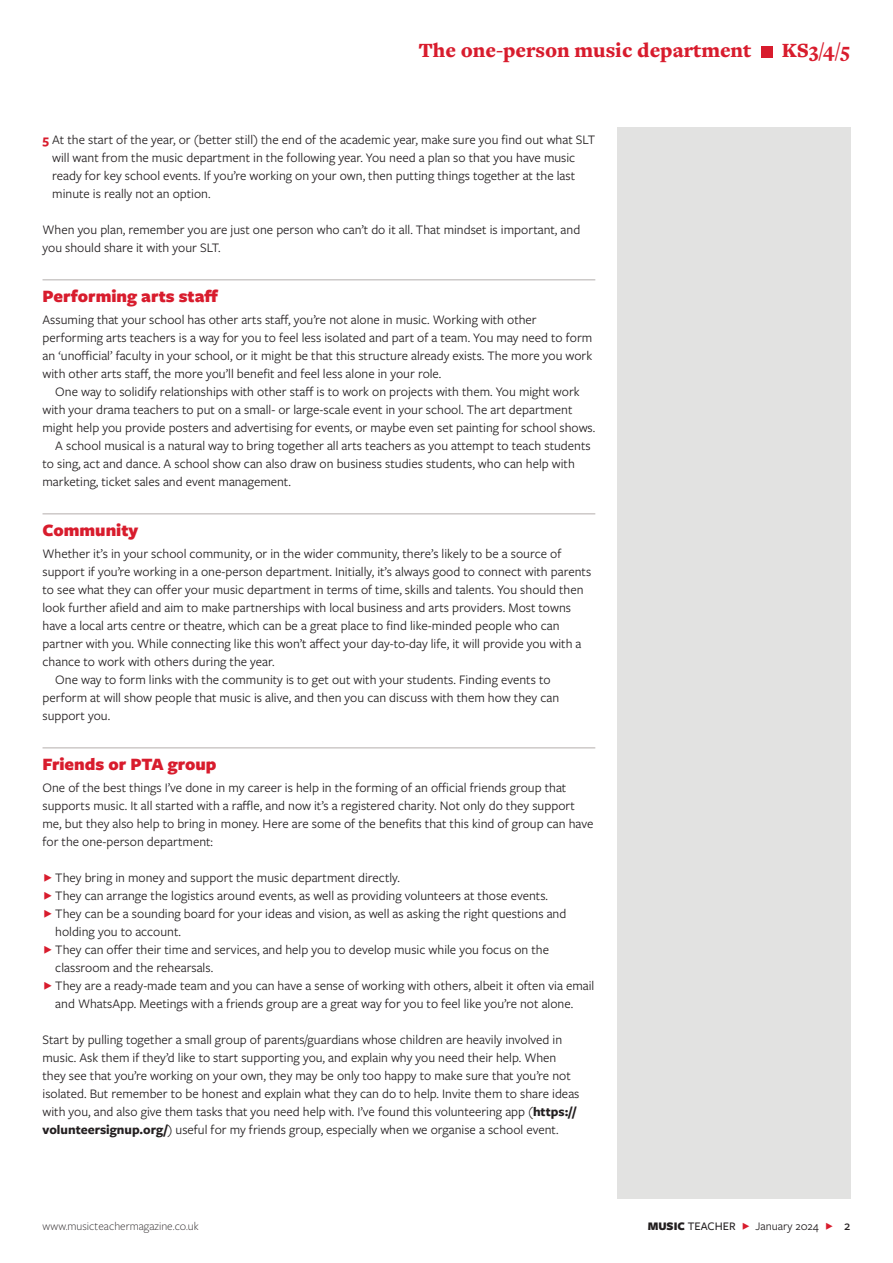
<style>
.page{position:relative;width:893px;height:1263px;background:#fff}
.page>*{position:absolute;margin:0;border:0;box-sizing:border-box;transform-origin:0 0}
.t1{font:900 21px "Freight Text Pro";color:#d81c2d}
.t2{font:900 18px "Freight Sans Pro";color:#d81c2d}
.t3{font:13.5px/18px "Freight Sans Pro";color:#231f20}
.t4{font:300 12px "Freight Sans Pro";color:#231f20}
.t5{font:12px "Freight Sans Pro";color:#231f20}
.s1{font-weight:700;color:#d81c2d}
.s2{font-weight:700}
.s3{font-weight:900}
.s4{font-weight:500}
.s5{color:#d81c2d}
.s6{font-weight:500;font-size:13.5px}
</style>
<div class="page">
<div style="left:761px;top:46px;width:11px;height:11px;background:#d81c2d"></div>
<div style="left:617px;top:128px;width:233px;height:1071px;background:#e2e2e1"></div>
<hr style="left:43px;top:279px;width:552px;height:1px;background:#cdc9c8">
<hr style="left:43px;top:513px;width:552px;height:1px;background:#cdc9c8">
<hr style="left:43px;top:747px;width:552px;height:1px;background:#cdc9c8">
<h1 class="t1" style="left:419px;top:36px;width:334px">The one-person music department</h1>
<h1 class="t1" style="left:782px;top:36px;width:70px">KS3/4/5</h1>
<p class="t3" style="left:52px;top:130px;width:544px;text-indent:-10px"><span class="s1">5</span> At the start of the year, or (better still) the end of the academic year, make sure you find out what SLT will want from the music department in the following year. You need a plan so that you have music ready for key school events. If you’re working on your own, then putting things together at the last minute is really not an option.</p>
<p class="t3" style="left:43px;top:220px;width:539px">When you plan, remember you are just one person who can’t do it all. That mindset is important, and you should share it with your SLT.</p>
<h2 class="t2" style="left:43px;top:283px;width:177px">Performing arts staff</h2>
<p class="t3" style="left:43px;top:310px;width:551px">Assuming that your school has other arts staff, you’re not alone in music. Working with other performing arts teachers is a way for you to feel less isolated and part of a team. You may need to form an ‘unofficial’ faculty in your school, or it might be that this structure already exists. The more you work with other arts staff, the more you’ll benefit and feel less alone in your role.</p>
<p class="t3" style="left:55px;top:382px;width:526px">One way to solidify relationships with other staff is to work on projects with them. You might work</p>
<p class="t3" style="left:43px;top:400px;width:532px">with your drama teachers to put on a small- or large-scale event in your school. The art department</p>
<p class="t3" style="left:43px;top:418px;width:554px">might help you provide posters and advertising for events, or maybe even set painting for school shows.</p>
<p class="t3" style="left:55px;top:436px;width:537px">A school musical is a natural way to bring together all arts teachers as you attempt to teach students</p>
<p class="t3" style="left:43px;top:454px;width:534px">to sing, act and dance. A school show can also draw on business studies students, who can help with</p>
<p class="t3" style="left:43px;top:472px;width:250px">marketing, ticket sales and event management.</p>
<h2 class="t2" style="left:43px;top:517px;width:97px">Community</h2>
<p class="t3" style="left:43px;top:544px;width:520px">Whether it’s in your school community, or in the wider community, there’s likely to be a source of</p>
<p class="t3" style="left:43px;top:562px;width:550px">support if you’re working in a one-person department. Initially, it’s always good to connect with parents</p>
<p class="t3" style="left:43px;top:580px;width:542px">to see what they can offer your music department in terms of time, skills and talents. You should then</p>
<p class="t3" style="left:43px;top:598px;width:530px">look further afield and aim to make partnerships with local business and arts providers. Most towns</p>
<p class="t3" style="left:43px;top:616px;width:519px">have a local arts centre or theatre, which can be a great place to find like-minded people who can</p>
<p class="t3" style="left:43px;top:634px;width:540px">partner with you. While connecting like this won’t affect your day-to-day life, it will provide you with a</p>
<p class="t3" style="left:43px;top:652px;width:234px">chance to work with others during the year.</p>
<p class="t3" style="left:55px;top:670px;width:497px">One way to form links with the community is to get out with your students. Finding events to</p>
<p class="t3" style="left:43px;top:688px;width:518px">perform at will show people that music is alive, and then you can discuss with them how they can</p>
<p class="t3" style="left:43px;top:706px;width:69px">support you.</p>
<h2 class="t2" style="left:43px;top:751px;width:175px">Friends or PTA group</h2>
<p class="t3" style="left:43px;top:778px;width:552px">One of the best things I’ve done in my career is help in the forming of an official friends group that supports music. It all started with a raffle, and now it’s a registered charity. Not only do they support me, but they also help to bring in money. Here are some of the benefits that this kind of group can have for the one-person department:</p>
<p class="t3" style="left:55px;top:868px;width:541px">They bring in money and support the music department directly.<br>They can arrange the logistics around events, as well as providing volunteers at those events.<br>They can be a sounding board for your ideas and vision, as well as asking the right questions and holding you to account.<br>They can offer their time and services, and help you to develop music while you focus on the classroom and the rehearsals.<br>They are a ready-made team and you can have a sense of working with others, albeit it often via email and WhatsApp. Meetings with a friends group are a great way for you to feel like you’re not alone.</p>
<p class="t3" style="left:43px;top:1030px;width:538px">Start by pulling together a small group of parents/guardians whose children are heavily involved in music. Ask them if they’d like to start supporting you, and explain why you need their help. When they see that you’re working on your own, they may be only too happy to make sure that you’re not isolated. But remember to be honest and explain what they can do to help. Invite them to share ideas with you, and also give them tasks that you need help with. I’ve found this volunteering app (<span class="s2">https:// volunteersignup.org/</span>) useful for my friends group, especially when we organise a school event.</p>
<p class="t4" style="left:43px;top:1218px;width:158px">www.musicteachermagazine.co.uk</p>
<p class="t5" style="left:648px;top:1218px;width:204px"><span class="s3">MUSIC</span> <span class="s4">TEACHER</span> <span class="s5">F</span> January 2024 <span class="s5">F</span> <span class="s6">2</span></p>
</div>
